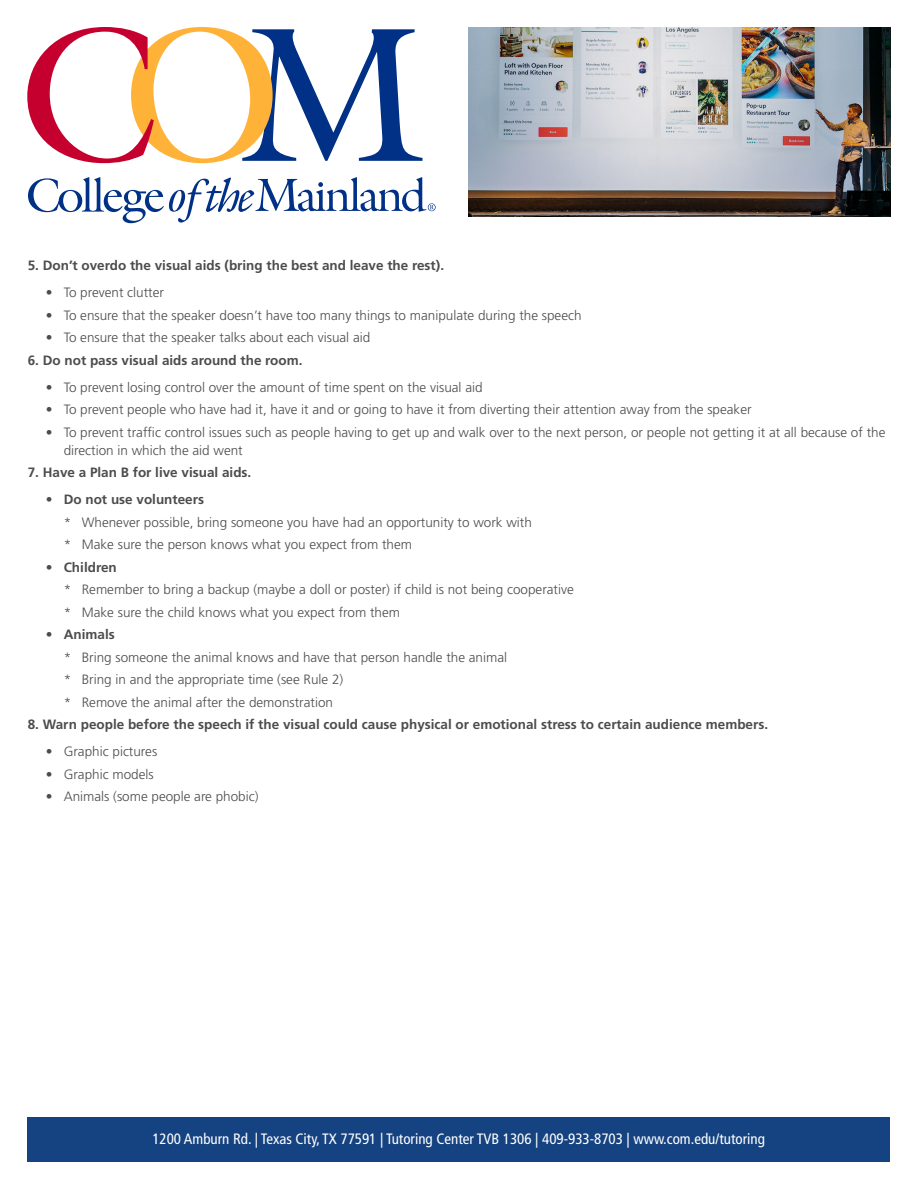
<style>
.page{position:relative;width:918px;height:1188px;background:#fff}
.page>*{position:absolute;margin:0;border:0;box-sizing:border-box;transform-origin:0 0}
.t1{font:condensed 15px "Frutiger";color:#fff}
.t2{font:300 13.5px/18px "Frutiger";color:#4b4c4d}
.Heading_3{font:700 13.5px "Frutiger";color:#4b4c4d}
</style>
<div class="page">
<img style="left:468px;top:27px;width:423px;height:189px">
<svg style="left:28px;top:177px;width:408px;height:46px"></svg>
<svg style="left:27px;top:27px;width:396px;height:136px"></svg>
<div style="left:28px;top:1118px;width:862px;height:44px;background:#154280"></div>
<p class="Heading_3" style="left:28px;top:257px;width:418px">5. Don’t overdo the visual aids (bring the best and leave the rest).</p>
<p class="t2" style="left:46px;top:283px;width:120px">• To prevent clutter</p>
<p class="t2" style="left:46px;top:306px;width:537px">• To ensure that the speaker doesn’t have too many things to manipulate during the speech</p>
<p class="t2" style="left:46px;top:328px;width:326px">• To ensure that the speaker talks about each visual aid</p>
<p class="Heading_3" style="left:28px;top:352px;width:276px">6. Do not pass visual aids around the room.</p>
<p class="t2" style="left:46px;top:378px;width:438px">• To prevent losing control over the amount of time spent on the visual aid</p>
<p class="t2" style="left:46px;top:400px;width:707px">• To prevent people who have had it, have it and or going to have it from diverting their attention away from the speaker</p>
<p class="t2" style="left:64px;top:423px;width:823px;text-indent:-18px">• To prevent traffic control issues such as people having to get up and walk over to the next person, or people not getting it at all because of the direction in which the aid went</p>
<p class="Heading_3" style="left:28px;top:464px;width:225px">7. Have a Plan B for live visual aids.</p>
<p class="Heading_3" style="left:46px;top:491px;width:160px">• Do not use volunteers</p>
<p class="t2" style="left:64px;top:513px;width:470px">* Whenever possible, bring someone you have had an opportunity to work with</p>
<p class="t2" style="left:64px;top:535px;width:350px">* Make sure the person knows what you expect from them</p>
<p class="Heading_3" style="left:46px;top:559px;width:73px">• Children</p>
<p class="t2" style="left:64px;top:580px;width:512px">* Remember to bring a backup (maybe a doll or poster) if child is not being cooperative</p>
<p class="t2" style="left:64px;top:603px;width:338px">* Make sure the child knows what you expect from them</p>
<p class="Heading_3" style="left:46px;top:626px;width:71px">• Animals</p>
<p class="t2" style="left:64px;top:648px;width:445px">* Bring someone the animal knows and have that person handle the animal</p>
<p class="t2" style="left:64px;top:670px;width:281px">* Bring in and the appropriate time (see Rule 2)</p>
<p class="t2" style="left:64px;top:693px;width:271px">* Remove the animal after the demonstration</p>
<p class="Heading_3" style="left:28px;top:716px;width:742px">8. Warn people before the speech if the visual could cause physical or emotional stress to certain audience members.</p>
<p class="t2" style="left:46px;top:742px;width:113px">• Graphic pictures</p>
<p class="t2" style="left:46px;top:765px;width:110px">• Graphic models</p>
<p class="t2" style="left:46px;top:787px;width:214px">• Animals (some people are phobic)</p>
<p class="t1" style="left:152px;top:1130px;width:614px">1200 Amburn Rd. | Texas City, TX 77591 | Tutoring Center TVB 1306 | 409-933-8703 | www.com.edu/tutoring</p>
</div>
